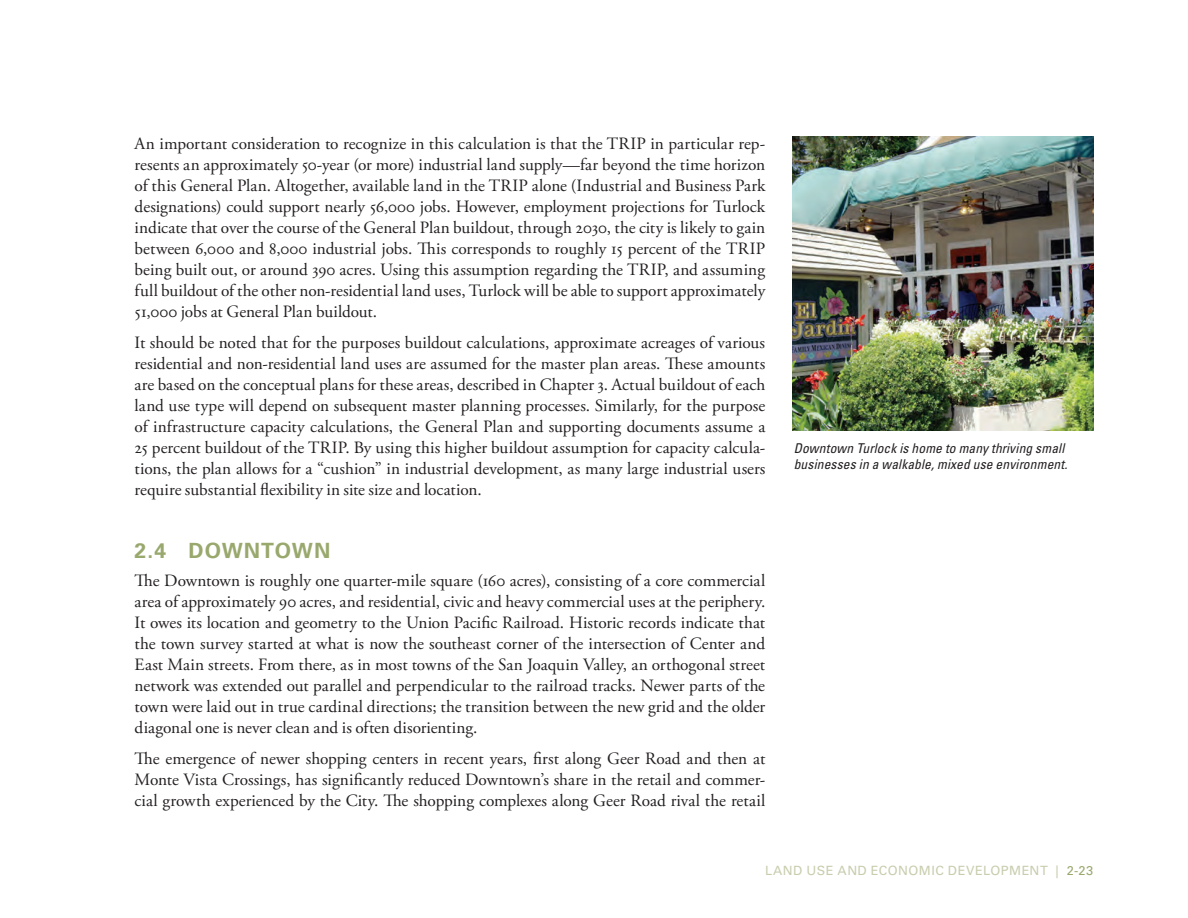
<style>
.page{position:relative;width:1188px;height:918px;background:#fff}
.page>*{position:absolute;margin:0;border:0;box-sizing:border-box;transform-origin:0 0}
.t1{font:700 21px "Univers LT Std";letter-spacing:.045em;color:#99a86d}
.t2{font:17.25px/21px "Adobe Garamond Pro";color:#231f20;text-align:justify}
.t3{font:italic condensed 13.5px/16.2px "Univers LT Std";letter-spacing:.01em;color:#231f20}
.t4{font:12.75px "Univers LT Std";letter-spacing:.035em;color:#c8cdad}
.s1{color:#99a86d}
</style>
<div class="page">
<img style="left:792px;top:136px;width:302px;height:294px">
<p class="t2" style="left:135px;top:134px;width:632px">An important consideration to recognize in this calculation is that the TRIP in particular rep&shy;resents an approximately 50-year (or more) industrial land supply—far beyond the time horizon of this General Plan. Altogether, available land in the TRIP alone (Industrial and Business Park designations) could support nearly 56,000 jobs. However, employment projections for Turlock indicate that over the course of the General Plan buildout, through 2030, the city is likely to gain between 6,000 and 8,000 industrial jobs. This corresponds to roughly 15 percent of the TRIP being built out, or around 390 acres. Using this assumption regarding the TRIP, and assuming full buildout of the other non-residential land uses, Turlock will be able to support approximately 51,000 jobs at General Plan buildout.</p>
<p class="t2" style="left:135px;top:333px;width:632px">It should be noted that for the purposes buildout calculations, approximate acreages of various residential and non-residential land uses are assumed for the master plan areas. These amounts are based on the conceptual plans for these areas, described in Chapter 3. Actual buildout of each land use type will depend on subsequent master planning processes. Similarly, for the purpose of infrastructure capacity calculations, the General Plan and supporting documents assume a 25 percent buildout of the TRIP. By using this higher buildout assumption for capacity calcula&shy;tions, the plan allows for a “cushion” in industrial development, as many large industrial users require substantial flexibility in site size and location.</p>
<p class="t1" style="left:135px;top:539px;width:197px">2.4 DOWNTOWN</p>
<p class="t2" style="left:135px;top:571px;width:632px">The Downtown is roughly one quarter-mile square (160 acres), consisting of a core commercial area of approximately 90 acres, and residential, civic and heavy commercial uses at the periphery.<br>It owes its location and geometry to the Union Pacific Railroad. Historic records indicate that the town survey started at what is now the southeast corner of the intersection of Center and East Main streets. From there, as in most towns of the San Joaquin Valley, an orthogonal street network was extended out parallel and perpendicular to the railroad tracks. Newer parts of the town were laid out in true cardinal directions; the transition between the new grid and the older diagonal one is never clean and is often disorienting.</p>
<p class="t2" style="left:135px;top:749px;width:632px">The emergence of newer shopping centers in recent years, first along Geer Road and then at Monte Vista Crossings, has significantly reduced Downtown’s share in the retail and commer&shy;cial growth experienced by the City. The shopping complexes along Geer Road rival the retail</p>
<p class="t3" style="left:794px;top:440px;width:275px">Downtown Turlock is home to many thriving small businesses in a walkable, mixed use environment.</p>
<p class="t4" style="left:765px;top:863px;width:330px">LAND USE AND ECONOMIC DEVELOPMENT | <span class="s1">2-23</span></p>
</div>
